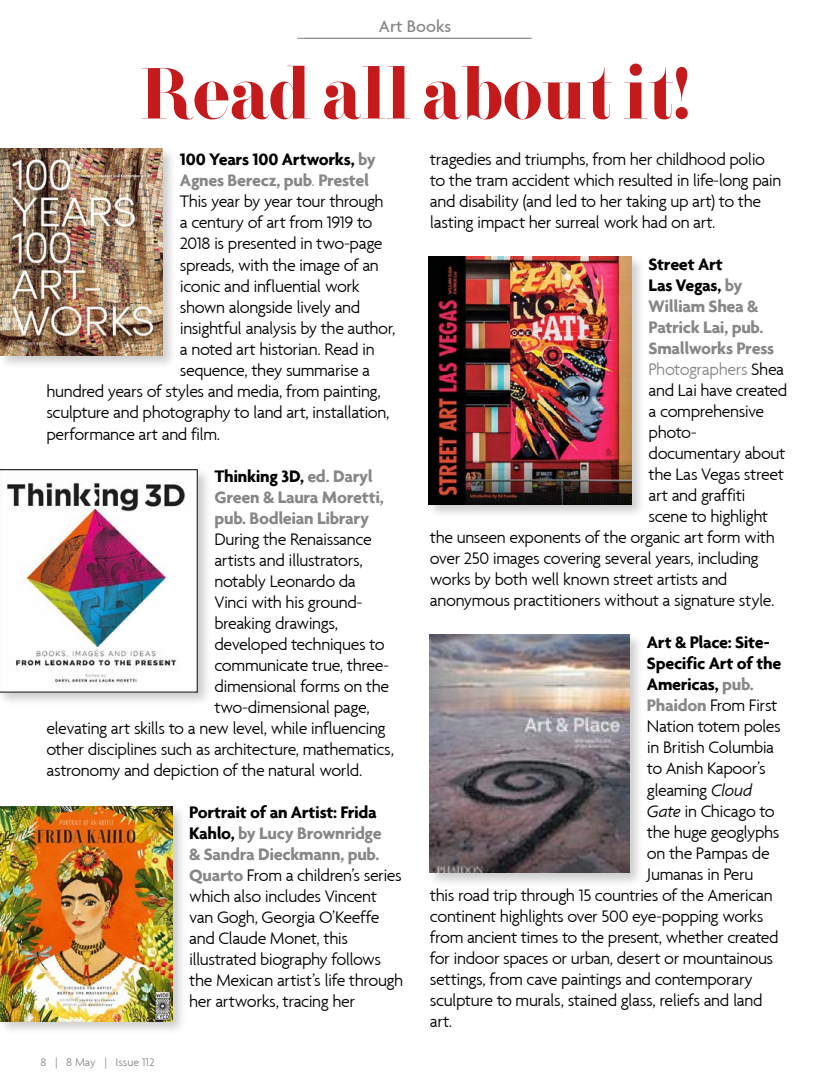
<style>
.page{position:relative;width:830px;height:1085px;background:#fff}
.page>*{position:absolute;margin:0;border:0;box-sizing:border-box;transform-origin:0 0}
.t1{font:800 72px "F Bella";color:#c41a1c}
.t2{font:300 18px/21px "Agenda";letter-spacing:-.03em;color:#000}
.t3{font:700 18px/21px "Agenda";letter-spacing:-.02em;color:#878787}
.t4{font:700 18px "Agenda";letter-spacing:-.02em;color:#000}
.t5{font:300 18px "Agenda";letter-spacing:-.025em;color:#878787}
.t6{font:500 18px "Agenda";color:#878787}
.t7{font:300 12px "Agenda";color:#878787}
.s1{color:#878787}
.s2{color:#000}
.s3{font-weight:700;color:#878787}
.s4{font-style:italic}
.s5{font-weight:300}
.s6{font-weight:700}
</style>
<div class="page">
<div style="left:427px;top:632px;width:217px;height:255px;background:#000;opacity:.2"></div>
<img style="left:429px;top:635px;width:200px;height:237px">
<div style="left:0;top:803px;width:186px;height:232px;background:#000;opacity:.2"></div>
<img style="left:0;top:805px;width:172px;height:215px">
<div style="left:425px;top:254px;width:221px;height:265px;background:#000;opacity:.2"></div>
<img style="left:428px;top:257px;width:203px;height:247px">
<div style="left:0;top:467px;width:211px;height:240px;background:#000;opacity:.2"></div>
<img style="left:0;top:469px;width:197px;height:223px">
<div style="left:0;top:146px;width:177px;height:223px;background:#000;opacity:.2"></div>
<img style="left:1px;top:149px;width:162px;height:206px">
<hr style="left:297px;top:38px;width:234px;height:1px;background:#878787">
<p class="t6" style="left:379px;top:15px;width:74px">Art Books</p>
<h1 class="t1" style="left:140px;top:51px;width:550px">Read all about it!</h1>
<p class="t2" style="left:429px;top:148px;width:353px">tragedies and triumphs, from her childhood polio to the tram accident which resulted in life-long pain and disability (and led to her taking up art) to the lasting impact her surreal work had on art.</p>
<p class="t4" style="left:648px;top:253px;width:76px">Street Art</p>
<p class="t4" style="left:648px;top:274px;width:95px">Las Vegas, <span class="s1">by</span></p>
<p class="t3" style="left:648px;top:295px;width:111px">William Shea &amp;</p>
<p class="t3" style="left:648px;top:316px;width:116px">Patrick Lai, pub.</p>
<p class="t3" style="left:648px;top:337px;width:127px">Smallworks Press</p>
<p class="t5" style="left:648px;top:359px;width:137px">Photographers <span class="s2">Shea</span></p>
<p class="t2" style="left:648px;top:379px;width:140px">and Lai have created</p>
<p class="t2" style="left:648px;top:400px;width:117px">a comprehensive</p>
<p class="t2" style="left:648px;top:421px;width:50px">photo-</p>
<p class="t2" style="left:648px;top:442px;width:138px">documentary about</p>
<p class="t2" style="left:648px;top:463px;width:137px">the Las Vegas street</p>
<p class="t2" style="left:648px;top:484px;width:98px">art and graffiti</p>
<p class="t2" style="left:648px;top:505px;width:121px">scene to highlight</p>
<p class="t2" style="left:429px;top:526px;width:346px">the unseen exponents of the organic art form with</p>
<p class="t2" style="left:429px;top:547px;width:330px">over 250 images covering several years, including</p>
<p class="t2" style="left:429px;top:568px;width:299px">works by both well known street artists and</p>
<p class="t2" style="left:429px;top:589px;width:346px">anonymous practitioners without a signature style.</p>
<p class="t4" style="left:646px;top:631px;width:124px">Art &amp; Place: Site-</p>
<p class="t4" style="left:646px;top:652px;width:136px">Specific Art of the</p>
<p class="t4" style="left:646px;top:673px;width:108px">Americas, <span class="s1">pub.</span></p>
<p class="t2" style="left:646px;top:694px;width:132px"><span class="s3">Phaidon</span> From First</p>
<p class="t2" style="left:646px;top:715px;width:135px">Nation totem poles</p>
<p class="t2" style="left:646px;top:736px;width:129px">in British Columbia</p>
<p class="t2" style="left:646px;top:757px;width:120px">to Anish Kapoor’s</p>
<p class="t2" style="left:646px;top:778px;width:107px">gleaming <span class="s4">Cloud</span></p>
<p class="t2" style="left:646px;top:799px;width:129px"><span class="s4">Gate</span> in Chicago to</p>
<p class="t2" style="left:646px;top:820px;width:134px">the huge geoglyphs</p>
<p class="t2" style="left:646px;top:841px;width:124px">on the Pampas de</p>
<p class="t2" style="left:646px;top:862px;width:108px">Jumanas in Peru</p>
<p class="t2" style="left:429px;top:883px;width:344px">this road trip through 15 countries of the American</p>
<p class="t2" style="left:429px;top:904px;width:335px">continent highlights over 500 eye-popping works</p>
<p class="t2" style="left:429px;top:925px;width:350px">from ancient times to the present, whether created</p>
<p class="t2" style="left:429px;top:946px;width:345px">for indoor spaces or urban, desert or mountainous</p>
<p class="t2" style="left:429px;top:967px;width:324px">settings, from cave paintings and contemporary</p>
<p class="t2" style="left:429px;top:988px;width:334px">sculpture to murals, stained glass, reliefs and land</p>
<p class="t2" style="left:429px;top:1009px;width:24px">art.</p>
<p class="t4" style="left:180px;top:149px;width:197px">100 Years 100 Artworks, <span class="s1">by</span></p>
<p class="t3" style="left:180px;top:170px;width:191px">Agnes Berecz, pub<span class="s5">.</span> Prestel</p>
<p class="t2" style="left:180px;top:191px;width:205px">This year by year tour through</p>
<p class="t2" style="left:180px;top:212px;width:194px">a century of art from 1919 to</p>
<p class="t2" style="left:180px;top:233px;width:204px">2018 is presented in two-page</p>
<p class="t2" style="left:180px;top:254px;width:200px">spreads, with the image of an</p>
<p class="t2" style="left:180px;top:275px;width:181px">iconic and influential work</p>
<p class="t2" style="left:180px;top:296px;width:182px">shown alongside lively and</p>
<p class="t2" style="left:180px;top:317px;width:217px">insightful analysis by the author,</p>
<p class="t2" style="left:180px;top:338px;width:196px">a noted art historian. Read in</p>
<p class="t2" style="left:180px;top:359px;width:192px">sequence, they summarise a</p>
<p class="t2" style="left:46px;top:380px;width:336px">hundred years of styles and media, from painting,</p>
<p class="t2" style="left:46px;top:401px;width:344px">sculpture and photography to land art, installation,</p>
<p class="t2" style="left:46px;top:423px;width:175px">performance art and film.</p>
<p class="t3" style="left:214px;top:465px;width:171px"><span class="s2">Thinking 3D,</span> ed. Daryl<br>Green &amp; Laura Moretti, pub. Bodleian Library</p>
<p class="t2" style="left:214px;top:528px;width:159px">During the Renaissance</p>
<p class="t2" style="left:214px;top:549px;width:150px">artists and illustrators,</p>
<p class="t2" style="left:214px;top:570px;width:143px">notably Leonardo da</p>
<p class="t2" style="left:214px;top:591px;width:149px">Vinci with his ground-</p>
<p class="t2" style="left:214px;top:612px;width:125px">breaking drawings,</p>
<p class="t2" style="left:214px;top:633px;width:171px">developed techniques to</p>
<p class="t2" style="left:214px;top:654px;width:176px">communicate true, three-</p>
<p class="t2" style="left:214px;top:675px;width:176px">dimensional forms on the</p>
<p class="t2" style="left:214px;top:696px;width:157px">two-dimensional page,</p>
<p class="t2" style="left:46px;top:717px;width:340px">elevating art skills to a new level, while influencing</p>
<p class="t2" style="left:46px;top:738px;width:349px">other disciplines such as architecture, mathematics,</p>
<p class="t2" style="left:46px;top:759px;width:317px">astronomy and depiction of the natural world.</p>
<p class="t2" style="left:189px;top:801px;width:215px"><span class="s6">Portrait of an Artist: Frida<br>Kahlo,</span> <span class="s3">by Lucy Brownridge<br>&amp; Sandra Dieckmann, pub.<br>Quarto</span> From a children’s series which also includes Vincent van Gogh, Georgia O’Keeffe and Claude Monet, this illustrated biography follows the Mexican artist’s life through her artworks, tracing her</p>
<p class="t7" style="left:40px;top:1054px;width:115px">8 | 8 May | Issue 112</p>
</div>
